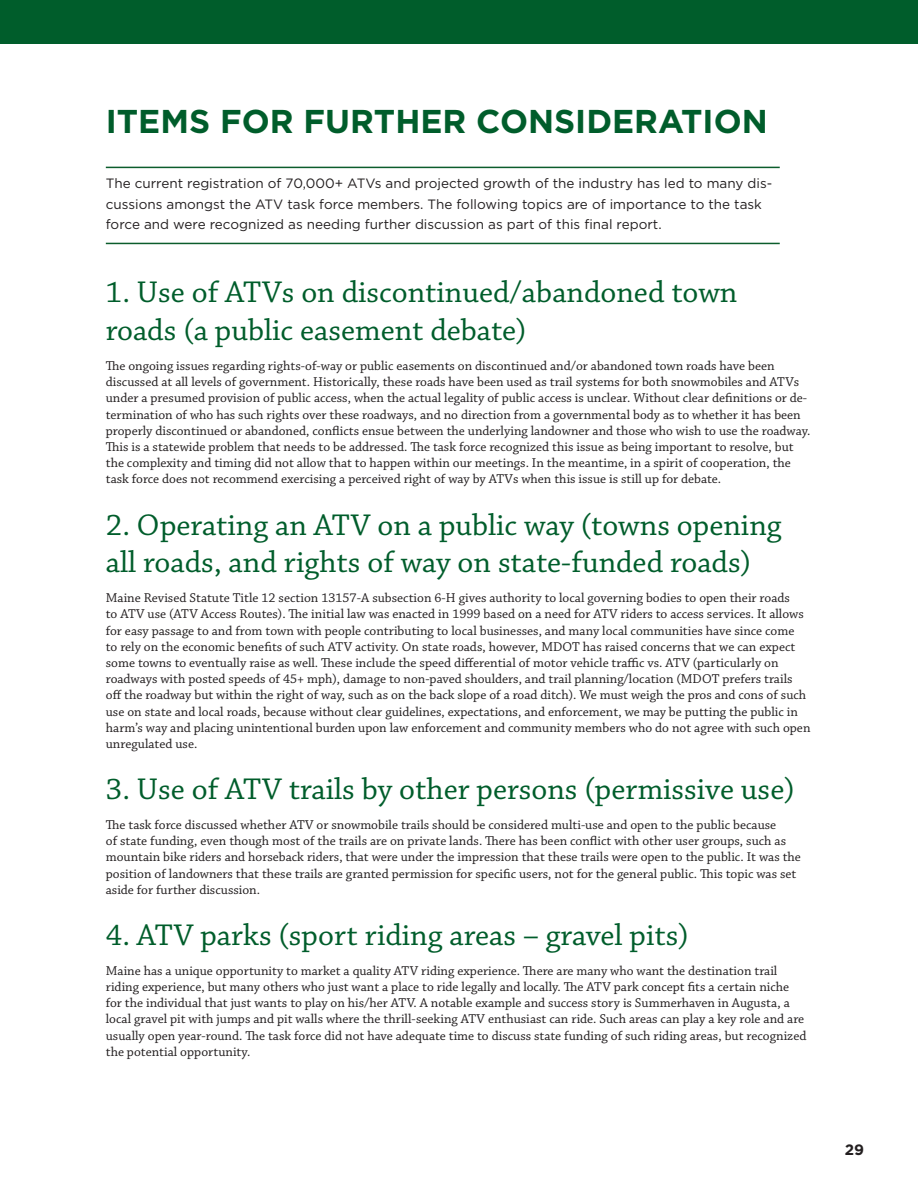
<style>
.page{position:relative;width:918px;height:1188px;background:#fff}
.page>*{position:absolute;margin:0;border:0;box-sizing:border-box;transform-origin:0 0}
.t1{font:700 33px "Gotham";color:#005d2b}
.t2{font:31.5px/37.8px "Chaparral Pro";color:#005d2b}
.t3{font:700 15px "Gotham";color:#231f20}
.Paragraph_Style_1{font:13.5px/16.2px "Chaparral Pro";color:#231f20}
.Body_Text{font:13.5px/20.4px "Gotham";color:#231f20}
</style>
<div class="page">
<div style="left:0;top:0;width:918px;height:43px;background:#005d2b"></div>
<hr style="left:106px;top:167px;width:674px;height:1px;background:#0c5d2c">
<hr style="left:106px;top:243px;width:674px;height:1px;background:#0c5d2c">
<p class="t1" style="left:106px;top:99px;width:663px">ITEMS FOR FURTHER CONSIDERATION</p>
<p class="Body_Text" style="left:106px;top:173px;width:668px">The current registration of 70,000+ ATVs and projected growth of the industry has led to many dis&shy;cussions amongst the ATV task force members. The following topics are of importance to the task force and were recognized as needing further discussion as part of this final report.</p>
<p class="t2" style="left:106px;top:275px;width:633px">1. Use of ATVs on discontinued/abandoned town roads (a public easement debate)</p>
<p class="Paragraph_Style_1" style="left:106px;top:358px;width:706px">The ongoing issues regarding rights-of-way or public easements on discontinued and/or abandoned town roads have been discussed at all levels of government. Historically, these roads have been used as trail systems for both snowmobiles and ATVs under a presumed provision of public access, when the actual legality of public access is unclear. Without clear definitions or de&shy;termination of who has such rights over these roadways, and no direction from a governmental body as to whether it has been properly discontinued or abandoned, conflicts ensue between the underlying landowner and those who wish to use the roadway.<br>This is a statewide problem that needs to be addressed. The task force recognized this issue as being important to resolve, but the complexity and timing did not allow that to happen within our meetings. In the meantime, in a spirit of cooperation, the task force does not recommend exercising a perceived right of way by ATVs when this issue is still up for debate.</p>
<p class="t2" style="left:106px;top:507px;width:677px">2. Operating an ATV on a public way (towns opening all roads, and rights of way on state-funded roads)</p>
<p class="Paragraph_Style_1" style="left:106px;top:590px;width:706px">Maine Revised Statute Title 12 section 13157-A subsection 6-H gives authority to local governing bodies to open their roads<br>to ATV use (ATV Access Routes). The initial law was enacted in 1999 based on a need for ATV riders to access services. It allows for easy passage to and from town with people contributing to local businesses, and many local communities have since come<br>to rely on the economic benefits of such ATV activity. On state roads, however, MDOT has raised concerns that we can expect some towns to eventually raise as well. These include the speed differential of motor vehicle traffic vs. ATV (particularly on roadways with posted speeds of 45+ mph), damage to non-paved shoulders, and trail planning/location (MDOT prefers trails off the roadway but within the right of way, such as on the back slope of a road ditch). We must weigh the pros and cons of such use on state and local roads, because without clear guidelines, expectations, and enforcement, we may be putting the public in harm’s way and placing unintentional burden upon law enforcement and community members who do not agree with such open unregulated use.</p>
<p class="t2" style="left:106px;top:772px;width:690px">3. Use of ATV trails by other persons (permissive use)</p>
<p class="Paragraph_Style_1" style="left:106px;top:817px;width:697px">The task force discussed whether ATV or snowmobile trails should be considered multi-use and open to the public because<br>of state funding, even though most of the trails are on private lands. There has been conflict with other user groups, such as mountain bike riders and horseback riders, that were under the impression that these trails were open to the public. It was the position of landowners that these trails are granted permission for specific users, not for the general public. This topic was set aside for further discussion.</p>
<p class="t2" style="left:106px;top:917px;width:584px">4. ATV parks (sport riding areas – gravel pits)</p>
<p class="Paragraph_Style_1" style="left:106px;top:963px;width:702px">Maine has a unique opportunity to market a quality ATV riding experience. There are many who want the destination trail riding experience, but many others who just want a place to ride legally and locally. The ATV park concept fits a certain niche for the individual that just wants to play on his/her ATV. A notable example and success story is Summerhaven in Augusta, a local gravel pit with jumps and pit walls where the thrill-seeking ATV enthusiast can ride. Such areas can play a key role and are usually open year-round. The task force did not have adequate time to discuss state funding of such riding areas, but recognized the potential opportunity.</p>
<p class="t3" style="left:845px;top:1139px;width:21px">29</p>
</div>
